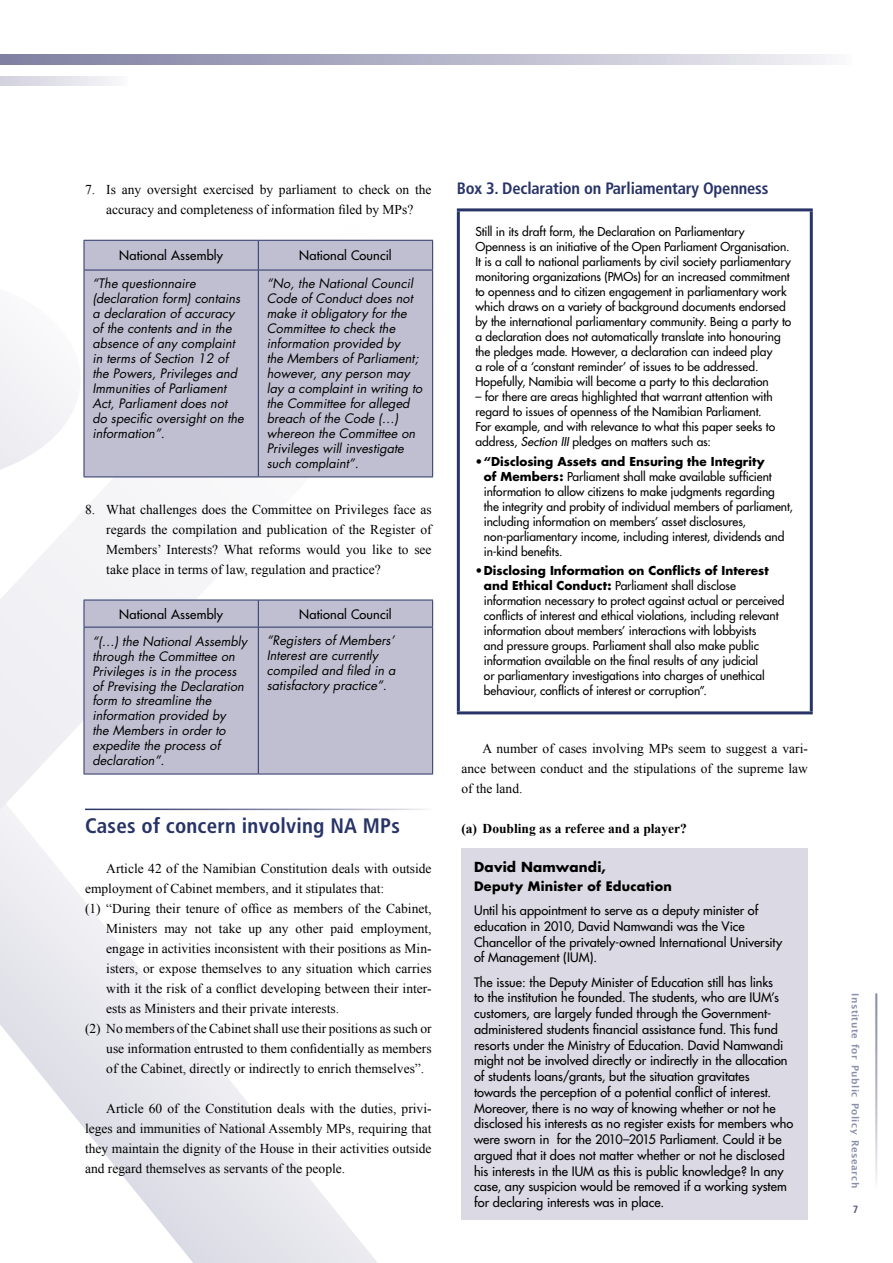
<style>
.page{position:relative;width:893px;height:1263px;background:#fff}
.page>*{position:absolute;margin:0;border:0;box-sizing:border-box;transform-origin:0 0}
.t1{font:700 condensed 21px "Frutiger";letter-spacing:.01em;color:#283467}
.t2{font:700 condensed 16.5px "Frutiger";letter-spacing:-.01em;color:#283467}
.t3{font:13.5px/20px "Times New Roman";color:#000;text-align:justify}
.t4{font:700 13.5px "Times New Roman";color:#000}
.t5{font:700 13.5px "Futura";letter-spacing:.015em;color:#000}
.t6{font:500 12.75px/15.8px "Futura CE";color:#000}
.t7{font:italic 12.75px/15px "Futura CE";color:#000}
.t8{font:12.75px "Futura";letter-spacing:.015em;color:#000}
.t9{font:700 12.75px "Futura";letter-spacing:.02em;color:#000}
.t10{font:12px/15px "Futura";color:#000}
.t11{font:700 condensed 10.5px "Frutiger";color:#515681}
.t12{font:700 9.75px "Lucida Grande";letter-spacing:.04em;color:#283467}
.s1{font-style:italic}
.s2{font-weight:700}
</style>
<div class="page">
<svg style="left:0;top:55px;width:825px;height:9px;background:#b4b4c8"></svg>
<svg style="left:0;top:77px;width:113px;height:8px"></svg>
<svg style="left:0;top:222px;width:457px;height:1041px"></svg>
<svg style="left:0;top:276px;width:81px;height:206px"></svg>
<hr style="left:85px;top:809px;width:347px;height:1px;background:#fff">
<div style="left:85px;top:241px;width:347px;height:236px;background:#c0bfd1"></div>
<hr style="left:84px;top:240px;width:174px;height:1px;background:#283467">
<svg style="left:84px;top:241px;width:1px;height:29px"></svg>
<hr style="left:258px;top:240px;width:175px;height:1px;background:#283467">
<svg style="left:258px;top:241px;width:1px;height:29px"></svg>
<svg style="left:432px;top:241px;width:1px;height:29px"></svg>
<hr style="left:84px;top:270px;width:174px;height:1px;background:#283467">
<hr style="left:84px;top:270px;width:1px;height:207px;background:#283467">
<hr style="left:258px;top:270px;width:175px;height:1px;background:#283467">
<hr style="left:258px;top:270px;width:1px;height:207px;background:#283467">
<hr style="left:432px;top:270px;width:1px;height:207px;background:#283467">
<hr style="left:84px;top:477px;width:174px;height:1px;background:#283467">
<hr style="left:258px;top:477px;width:175px;height:1px;background:#283467">
<div style="left:85px;top:601px;width:347px;height:173px;background:#c0bfd1"></div>
<hr style="left:84px;top:600px;width:174px;height:1px;background:#283467">
<svg style="left:84px;top:600px;width:1px;height:27px"></svg>
<hr style="left:258px;top:600px;width:175px;height:1px;background:#283467">
<svg style="left:258px;top:600px;width:1px;height:27px"></svg>
<svg style="left:432px;top:600px;width:1px;height:27px"></svg>
<hr style="left:84px;top:627px;width:174px;height:1px;background:#283467">
<hr style="left:84px;top:627px;width:1px;height:147px;background:#283467">
<hr style="left:258px;top:627px;width:175px;height:1px;background:#283467">
<hr style="left:258px;top:627px;width:1px;height:147px;background:#283467">
<hr style="left:432px;top:627px;width:1px;height:147px;background:#283467">
<hr style="left:84px;top:774px;width:174px;height:1px;background:#283467">
<hr style="left:258px;top:774px;width:175px;height:1px;background:#283467">
<div style="left:461px;top:848px;width:347px;height:372px;background:#dbdae4"></div>
<hr style="left:457px;top:208px;width:356px;height:3px;background:#283467">
<hr style="left:457px;top:211px;width:3px;height:500px;background:#283467">
<hr style="left:810px;top:211px;width:3px;height:500px;background:#283467">
<hr style="left:457px;top:711px;width:356px;height:3px;background:#283467">
<p class="t3" style="left:85px;top:179px;width:348px;text-align:center">7. Is any oversight exercised by parliament to check on the accuracy and completeness of information filed by MPs?</p>
<p class="t8" style="left:119px;top:247px;width:105px">National Assembly</p>
<p class="t8" style="left:299px;top:247px;width:94px">National Council</p>
<p class="t7" style="left:92px;top:276px;width:153px">“The questionnaire (declaration form) contains a declaration of accuracy of the contents and in the absence of any complaint in terms of Section 12 of the Powers, Privileges and<br>Immunities of Parliament<br>Act, Parliament does not do specific oversight on the information”.</p>
<p class="t7" style="left:267px;top:276px;width:157px">“No, the National Council<br>Code of Conduct does not make it obligatory for the<br>Committee to check the information provided by<br>the Members of Parliament; however, any person may lay a complaint in writing to the Committee for alleged breach of the Code (…) whereon the Committee on<br>Privileges will investigate such complaint”.</p>
<p class="t3" style="left:106px;top:499px;width:327px;text-indent:-21px">8. What challenges does the Committee on Privileges face as regards the compilation and publication of the Register of Members’ Interests? What reforms would you like to see take place in terms of law, regulation and practice?</p>
<p class="t8" style="left:119px;top:606px;width:105px">National Assembly</p>
<p class="t8" style="left:299px;top:606px;width:94px">National Council</p>
<p class="t7" style="left:92px;top:633px;width:156px">“(…) the National Assembly through the Committee on<br>Privileges is in the process of Prevising the Declaration form to streamline the information provided by<br>the Members in order to expedite the process of declaration”.</p>
<p class="t7" style="left:267px;top:633px;width:130px">“Registers of Members’<br>Interest are currently compiled and filed in a satisfactory practice”.</p>
<h1 class="t1" style="left:85px;top:814px;width:316px">Cases of concern involving NA MPs</h1>
<p class="t3" style="left:106px;top:859px;width:327px">Article 42 of the Namibian Constitution deals with outside</p>
<p class="t3" style="left:85px;top:879px;width:301px">employment of Cabinet members, and it stipulates that:</p>
<p class="t3" style="left:85px;top:899px;width:348px">(1) “During their tenure of office as members of the Cabinet,</p>
<p class="t3" style="left:106px;top:919px;width:327px">Ministers may not take up any other paid employment,</p>
<p class="t3" style="left:106px;top:939px;width:327px">engage in activities inconsistent with their positions as Min-</p>
<p class="t3" style="left:106px;top:959px;width:327px">isters, or expose themselves to any situation which carries</p>
<p class="t3" style="left:106px;top:979px;width:327px">with it the risk of a conflict developing between their inter-</p>
<p class="t3" style="left:106px;top:999px;width:234px">ests as Ministers and their private interests.</p>
<p class="t3" style="left:85px;top:1018px;width:348px">(2) No members of the Cabinet shall use their positions as such or</p>
<p class="t3" style="left:106px;top:1038px;width:327px">use information entrusted to them confidentially as members</p>
<p class="t3" style="left:106px;top:1058px;width:319px">of the Cabinet, directly or indirectly to enrich themselves”.</p>
<p class="t3" style="left:85px;top:1098px;width:348px;text-indent:21px">Article 60 of the Constitution deals with the duties, privi&shy;leges and immunities of National Assembly MPs, requiring that they maintain the dignity of the House in their activities outside and regard themselves as servants of the people.</p>
<h2 class="t2" style="left:457px;top:178px;width:313px">Box 3. Declaration on Parliamentary Openness</h2>
<p class="t10" style="left:475px;top:224px;width:318px">Still in its draft form, the Declaration on Parliamentary Openness is an initiative of the Open Parliament Organisation.<br>It is a call to national parliaments by civil society parliamentary monitoring organizations (PMOs) for an increased commitment to openness and to citizen engagement in parliamentary work which draws on a variety of background documents endorsed by the international parliamentary community. Being a party to a declaration does not automatically translate into honouring the pledges made. However, a declaration can indeed play<br>a role of a ‘constant reminder’ of issues to be addressed.<br>Hopefully, Namibia will become a party to this declaration</p>
<p class="t10" style="left:475px;top:389px;width:301px">– for there are areas highlighted that warrant attention with regard to issues of openness of the Namibian Parliament.<br>For example, and with relevance to what this paper seeks to address, <span class="s1">Section III</span> pledges on matters such as:</p>
<p class="t10" style="left:484px;top:454px;width:310px;text-indent:-9px">• <span class="s2">“Disclosing Assets and Ensuring the Integrity<br>of Members:</span> Parliament shall make available sufficient information to allow citizens to make judgments regarding the integrity and probity of individual members of parliament, including information on members’ asset disclosures, non-parliamentary income, including interest, dividends and in-kind benefits.</p>
<p class="t10" style="left:484px;top:563px;width:302px;text-indent:-9px">• <span class="s2">Disclosing Information on Conflicts of Interest and Ethical Conduct:</span> Parliament shall disclose information necessary to protect against actual or perceived conflicts of interest and ethical violations, including relevant information about members’ interactions with lobbyists<br>and pressure groups. Parliament shall also make public information available on the final results of any judicial<br>or parliamentary investigations into charges of unethical behaviour, conflicts of interest or corruption”.</p>
<p class="t3" style="left:461px;top:739px;width:348px;text-indent:21px">A number of cases involving MPs seem to suggest a vari&shy;ance between conduct and the stipulations of the supreme law of the land.</p>
<p class="t4" style="left:461px;top:819px;width:227px">(a) Doubling as a referee and a player?</p>
<p class="t5" style="left:474px;top:857px;width:133px">David Namwandi,</p>
<p class="t9" style="left:474px;top:877px;width:199px">Deputy Minister of Education</p>
<p class="t6" style="left:474px;top:902px;width:310px">Until his appointment to serve as a deputy minister of education in 2010, David Namwandi was the Vice Chancellor of the privately-owned International University of Management (IUM).</p>
<p class="t6" style="left:474px;top:973px;width:321px">The issue: the Deputy Minister of Education still has links<br>to the institution he founded. The students, who are IUM’s customers, are largely funded through the Government&shy;administered students financial assistance fund. This fund resorts under the Ministry of Education. David Namwandi might not be involved directly or indirectly in the allocation of students loans/grants, but the situation gravitates towards the perception of a potential conflict of interest.<br>Moreover, there is no way of knowing whether or not he disclosed his interests as no register exists for members who were sworn in for the 2010–2015 Parliament. Could it be argued that it does not matter whether or not he disclosed his interests in the IUM as this is public knowledge? In any case, any suspicion would be removed if a working system for declaring interests was in place.</p>
<p class="t12" style="left:863px;top:993px;width:196px;rotate:90deg">Institute for Public Policy Research</p>
<p class="t11" style="left:853px;top:1203px;width:7px">7</p>
</div>
